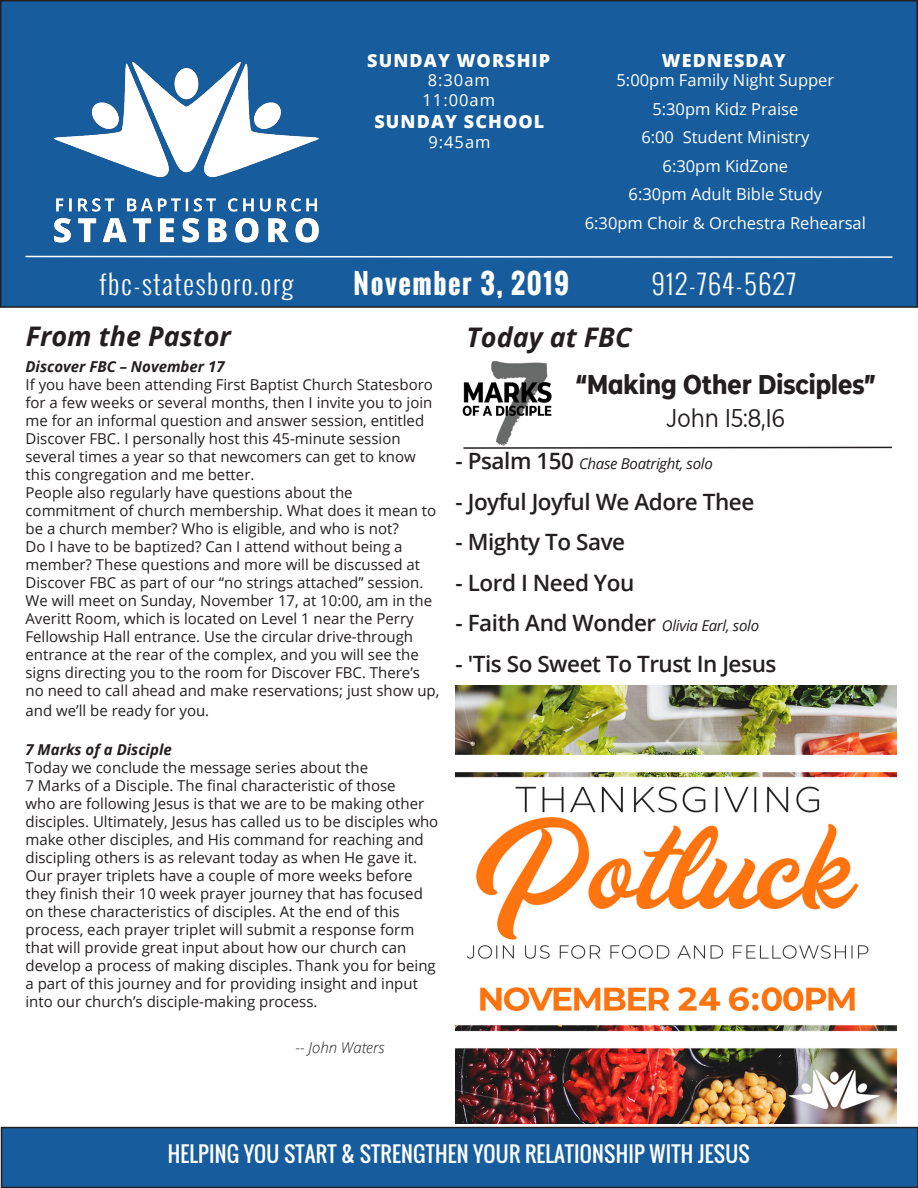
<style>
.page{position:relative;width:918px;height:1188px;background:#fff}
.page>*{position:absolute;margin:0;border:0;box-sizing:border-box;transform-origin:0 0}
.t1{font:300 27px "Oswald";letter-spacing:.06em;color:#fff}
.t2{font:italic 700 27px "Open Sans";color:#231f20}
.t3{font:700 condensed 27px "CMG Sans";color:#231f20}
.t4{font:700 27px "Oswald";letter-spacing:.06em;color:#fff}
.t5{font:condensed 25.5px "CMG Sans";color:#231f20}
.t6{font:600 22.5px "Open Sans";letter-spacing:-.02em;color:#231f20}
.t7{font:21px "Oswald";letter-spacing:.01em;color:#fff}
.t8{font:800 18px "Open Sans";letter-spacing:.06em;color:#fff}
.t9{font:16.5px "Open Sans";color:#fff}
.t10{font:15px/18px "Open Sans";color:#231f20}
.t11{font:italic 700 15px "Open Sans";color:#231f20}
.t12{font:italic 15px "Open Sans";letter-spacing:-.02em;color:#231f20}
.t13{font:italic 300 15px "Open Sans";color:#231f20}
.s1{font-weight:600;font-style:normal;font-size:22.5px}
.s2{font-weight:400;font-style:italic;font-size:15px}
</style>
<div class="page">
<div style="left:1px;top:1px;width:916px;height:306px;background:#175d9e"></div>
<div style="left:0;top:0;width:918px;height:308px;border:2px solid #231f20"></div>
<div style="left:2px;top:1128px;width:916px;height:60px;background:#175d9e"></div>
<div style="left:1px;top:1127px;width:917px;height:61px;border:2px solid #231f20"></div>
<img style="left:54px;top:61px;width:265px;height:182px">
<svg style="left:25px;top:255px;width:868px;height:3px"></svg>
<img style="left:456px;top:685px;width:440px;height:439px">
<svg style="left:463px;top:446px;width:429px;height:3px"></svg>
<img style="left:462px;top:361px;width:120px;height:86px">
<p class="t8" style="left:367px;top:46px;width:185px">SUNDAY WORSHIP</p>
<p class="t8" style="left:662px;top:46px;width:125px">WEDNESDAY</p>
<p class="t9" style="left:428px;top:69px;width:64px">8:30am</p>
<p class="t9" style="left:423px;top:89px;width:74px">11:00am</p>
<p class="t8" style="left:374px;top:108px;width:171px">SUNDAY SCHOOL</p>
<p class="t9" style="left:428px;top:131px;width:64px">9:45am</p>
<p class="t9" style="left:617px;top:69px;width:219px">5:00pm Family Night Supper</p>
<p class="t9" style="left:652px;top:98px;width:148px">5:30pm Kidz Praise</p>
<p class="t9" style="left:641px;top:126px;width:170px">6:00 Student Ministry</p>
<p class="t9" style="left:663px;top:155px;width:127px">6:30pm KidZone</p>
<p class="t9" style="left:629px;top:183px;width:195px">6:30pm Adult Bible Study</p>
<p class="t9" style="left:585px;top:212px;width:283px">6:30pm Choir &amp; Orchestra Rehearsal</p>
<p class="t4" style="left:354px;top:263px;width:217px">November 3, 2019</p>
<p class="t1" style="left:99px;top:265px;width:195px">fbc-statesboro.org</p>
<p class="t1" style="left:652px;top:265px;width:146px">912-764-5627</p>
<p class="t2" style="left:467px;top:318px;width:166px">Today at FBC</p>
<p class="t2" style="left:26px;top:317px;width:207px">From the Pastor</p>
<p class="t11" style="left:26px;top:356px;width:201px">Discover FBC – November 17</p>
<p class="t10" style="left:26px;top:376px;width:409px">If you have been attending First Baptist Church Statesboro for a few weeks or several months, then I invite you to join me for an informal question and answer session, entitled Discover FBC. I personally host this 45-minute session</p>
<p class="t10" style="left:26px;top:448px;width:392px">several times a year so that newcomers can get to know this congregation and me better.</p>
<p class="t10" style="left:26px;top:484px;width:329px">People also regularly have questions about the</p>
<p class="t10" style="left:26px;top:502px;width:412px">commitment of church membership. What does it mean to be a church member? Who is eligible, and who is not?</p>
<p class="t10" style="left:26px;top:538px;width:379px">Do I have to be baptized? Can I attend without being a</p>
<p class="t10" style="left:26px;top:556px;width:400px">member? These questions and more will be discussed at<br>Discover FBC as part of our “no strings attached” session.</p>
<p class="t10" style="left:26px;top:592px;width:415px">We will meet on Sunday, November 17, at 10:00, am in the Averitt Room, which is located on Level 1 near the Perry Fellowship Hall entrance. Use the circular drive-through entrance at the rear of the complex, and you will see the signs directing you to the room for Discover FBC. There’s no need to call ahead and make reservations; just show up,</p>
<p class="t10" style="left:26px;top:701px;width:185px">and we’ll be ready for you.</p>
<p class="t11" style="left:26px;top:739px;width:148px">7 Marks of a Disciple</p>
<p class="t10" style="left:26px;top:758px;width:344px">Today we conclude the message series about the</p>
<p class="t10" style="left:26px;top:776px;width:414px">7 Marks of a Disciple. The final characteristic of those<br>who are following Jesus is that we are to be making other disciples. Ultimately, Jesus has called us to be disciples who make other disciples, and His command for reaching and</p>
<p class="t10" style="left:26px;top:848px;width:393px">discipling others is as relevant today as when He gave it.</p>
<p class="t10" style="left:26px;top:866px;width:399px">Our prayer triplets have a couple of more weeks before they finish their 10 week prayer journey that has focused on these characteristics of disciples. At the end of this</p>
<p class="t10" style="left:26px;top:920px;width:390px">process, each prayer triplet will submit a response form that will provide great input about how our church can</p>
<p class="t10" style="left:26px;top:956px;width:412px">develop a process of making disciples. Thank you for being a part of this journey and for providing insight and input into our church’s disciple-making process.</p>
<p class="t13" style="left:296px;top:1038px;width:91px">-- John Waters</p>
<p class="t3" style="left:576px;top:367px;width:301px">“Making Other Disciples”</p>
<p class="t5" style="left:667px;top:402px;width:119px">John 15:8,16</p>
<p class="t12" style="left:456px;top:453px;width:259px"><span class="s1">- Psalm 150</span> Chase Boatright, solo</p>
<p class="t6" style="left:456px;top:486px;width:300px">- Joyful Joyful We Adore Thee</p>
<p class="t6" style="left:456px;top:526px;width:171px">- Mighty To Save</p>
<p class="t6" style="left:456px;top:567px;width:180px">- Lord I Need You</p>
<p class="t6" style="left:456px;top:607px;width:305px">- Faith And Wonder <span class="s2">Olivia Earl, solo</span></p>
<p class="t6" style="left:456px;top:648px;width:322px">- 'Tis So Sweet To Trust In Jesus</p>
<p class="t7" style="left:168px;top:1138px;width:583px">HELPING YOU START &amp; STRENGTHEN YOUR RELATIONSHIP WITH JESUS</p>
</div>
